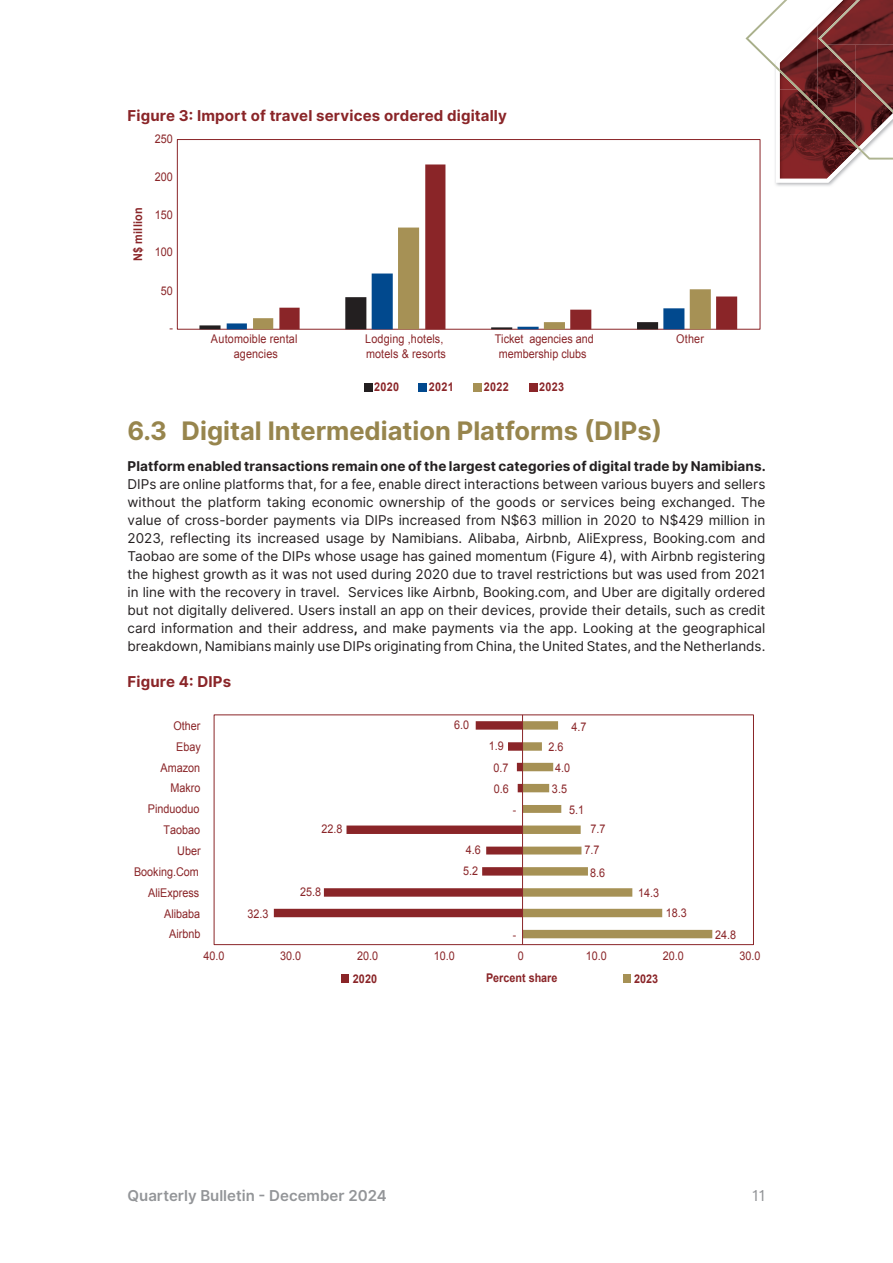
<style>
.page{position:relative;width:893px;height:1263px;background:#fff}
.page>*{position:absolute;margin:0;border:0;box-sizing:border-box;transform-origin:0 0}
.t1{font:700 25.5px "Inter";color:#97854d}
.t2{font:700 15px "Inter";letter-spacing:.01em;color:#8a2528}
.t3{font:600 15px "Inter";color:#939598}
.t4{font:15px "Inter";color:#939598}
.t5{font:13.5px/18px "Inter";color:#231f20;text-align:justify}
.t6{font:700 13.5px "Inter";letter-spacing:.01em;color:#231f20}
.t7{font:12px/14.4px "Arial";color:#8a2528;text-align:center;scale:.9 1}
.t8{font:700 12px "Arial";letter-spacing:.015em;color:#8a2528;scale:.9 1}
.t9{font:11.55px "Arial";color:#8a2528;scale:.9 1}
.s1{font-weight:700}
</style>
<div class="page">
<div style="left:364px;top:383px;width:8px;height:8px;background:#231f20"></div>
<div style="left:418px;top:383px;width:9px;height:8px;background:#01498e"></div>
<div style="left:473px;top:383px;width:9px;height:8px;background:#a69155"></div>
<div style="left:529px;top:383px;width:8px;height:8px;background:#8a2528"></div>
<svg style="left:199px;top:323px;width:54px;height:6px"></svg>
<svg style="left:253px;top:318px;width:26px;height:11px"></svg>
<svg style="left:279px;top:164px;width:458px;height:165px"></svg>
<svg style="left:274px;top:721px;width:248px;height:196px"></svg>
<svg style="left:523px;top:721px;width:189px;height:217px"></svg>
<div style="left:214px;top:715px;width:540px;height:230px;border:1px solid #8a2528"></div>
<hr style="left:522px;top:715px;width:1px;height:230px;background:#8a2528">
<div style="left:342px;top:974px;width:7px;height:9px;background:#8a2528"></div>
<div style="left:623px;top:974px;width:7px;height:9px;background:#a69155"></div>
<img style="left:775px;top:183px;width:58px;height:3px">
<img style="left:745px;top:10px;width:29px;height:56px">
<svg style="left:774px;top:0;width:119px;height:183px"></svg>
<img style="left:819px;top:0;width:41px;height:38px">
<img style="left:818px;top:38px;width:40px;height:37px">
<img style="left:855px;top:75px;width:38px;height:38px">
<p class="t2" style="left:128px;top:104px;width:381px">Figure 3: Import of travel services ordered digitally</p>
<p class="t7" style="left:155px;top:132px;width:22px">250</p>
<p class="t8" style="left:130px;top:261px;width:61px;rotate:-90deg">N$ million</p>
<p class="t7" style="left:155px;top:169px;width:22px">200</p>
<p class="t7" style="left:155px;top:207px;width:22px">150</p>
<p class="t7" style="left:155px;top:245px;width:22px">100</p>
<p class="t7" style="left:161px;top:283px;width:15px">50</p>
<p class="t7" style="left:169px;top:321px;width:5px">-</p>
<p class="t7" style="left:211px;top:332px;width:98px">Automoible rental agencies</p>
<p class="t7" style="left:365px;top:332px;width:91px;text-align:left">Lodging ,hotels, motels &amp; resorts</p>
<p class="t7" style="left:495px;top:332px;width:112px">Ticket agencies and membership clubs</p>
<p class="t8" style="left:374px;top:379px;width:29px">2020</p>
<p class="t8" style="left:429px;top:379px;width:29px">2021</p>
<p class="t8" style="left:484px;top:379px;width:29px">2022</p>
<p class="t8" style="left:539px;top:379px;width:29px">2023</p>
<p class="t7" style="left:676px;top:332px;width:32px">Other</p>
<h1 class="t1" style="left:128px;top:412px;width:536px">6.3 Digital Intermediation Platforms (DIPs)</h1>
<p class="t6" style="left:128px;top:456px;width:640px">Platform enabled transactions remain one of the largest categories of digital trade by Namibians.</p>
<p class="t5" style="left:128px;top:475px;width:639px">DIPs are online platforms that, for a fee, enable direct interactions between various buyers and sellers without the platform taking economic ownership of the goods or services being exchanged. The value of cross-border payments via DIPs increased from N$63 million in 2020 to N$429 million in 2023, reflecting its increased usage by Namibians. Alibaba, Airbnb, AliExpress, Booking.com and Taobao are some of the DIPs whose usage has gained momentum (Figure 4), with Airbnb registering the highest growth as it was not used during 2020 due to travel restrictions but was used from 2021 in line with the recovery in travel. Services like Airbnb, Booking.com, and Uber are digitally ordered but not digitally delivered. Users install an app on their devices, provide their details, such as credit card information and their address<span class="s1">,</span> and make payments via the app. Looking at the geographical breakdown, Namibians mainly use DIPs originating from China, the United States, and the Netherlands.</p>
<p class="t2" style="left:128px;top:671px;width:105px">Figure 4: DIPs</p>
<p class="t7" style="left:174px;top:719px;width:32px">Other</p>
<p class="t7" style="left:454px;top:718px;width:18px">6.0</p>
<p class="t7" style="left:572px;top:719px;width:18px">4.7</p>
<p class="t7" style="left:176px;top:739px;width:29px">Ebay</p>
<p class="t7" style="left:489px;top:739px;width:18px">1.9</p>
<p class="t7" style="left:548px;top:740px;width:18px">2.6</p>
<p class="t7" style="left:160px;top:760px;width:46px">Amazon</p>
<p class="t7" style="left:493px;top:761px;width:18px">0.7</p>
<p class="t7" style="left:555px;top:761px;width:18px">4.0</p>
<p class="t7" style="left:171px;top:781px;width:35px">Makro</p>
<p class="t7" style="left:494px;top:781px;width:18px">0.6</p>
<p class="t7" style="left:552px;top:781px;width:18px">3.5</p>
<p class="t7" style="left:148px;top:802px;width:59px">Pinduoduo</p>
<p class="t9" style="left:513px;top:802px;width:5px">-</p>
<p class="t7" style="left:569px;top:802px;width:18px">5.1</p>
<p class="t7" style="left:164px;top:823px;width:42px">Taobao</p>
<p class="t7" style="left:321px;top:822px;width:25px">22.8</p>
<p class="t7" style="left:590px;top:822px;width:18px">7.7</p>
<p class="t7" style="left:177px;top:844px;width:28px">Uber</p>
<p class="t7" style="left:466px;top:843px;width:18px">4.6</p>
<p class="t7" style="left:584px;top:843px;width:18px">7.7</p>
<p class="t7" style="left:134px;top:864px;width:74px">Booking.Com</p>
<p class="t7" style="left:463px;top:864px;width:18px">5.2</p>
<p class="t7" style="left:590px;top:865px;width:18px">8.6</p>
<p class="t7" style="left:148px;top:885px;width:58px">AliExpress</p>
<p class="t7" style="left:300px;top:885px;width:25px">25.8</p>
<p class="t7" style="left:638px;top:886px;width:25px">14.3</p>
<p class="t7" style="left:164px;top:906px;width:42px">Alibaba</p>
<p class="t7" style="left:248px;top:907px;width:25px">32.3</p>
<p class="t7" style="left:666px;top:905px;width:25px">18.3</p>
<p class="t7" style="left:169px;top:927px;width:36px">Airbnb</p>
<p class="t9" style="left:513px;top:927px;width:5px">-</p>
<p class="t7" style="left:715px;top:928px;width:25px">24.8</p>
<p class="t7" style="left:204px;top:949px;width:25px">40.0</p>
<p class="t7" style="left:280px;top:949px;width:25px">30.0</p>
<p class="t7" style="left:357px;top:949px;width:25px">20.0</p>
<p class="t7" style="left:434px;top:949px;width:25px">10.0</p>
<p class="t7" style="left:518px;top:949px;width:8px">0</p>
<p class="t7" style="left:586px;top:949px;width:25px">10.0</p>
<p class="t7" style="left:663px;top:949px;width:25px">20.0</p>
<p class="t7" style="left:739px;top:949px;width:25px">30.0</p>
<p class="t8" style="left:353px;top:971px;width:28px">2020</p>
<p class="t8" style="left:486px;top:970px;width:81px">Percent share</p>
<p class="t8" style="left:634px;top:971px;width:28px">2023</p>
<p class="t3" style="left:128px;top:1185px;width:261px">Quarterly Bulletin - December 2024</p>
<p class="t4" style="left:752px;top:1185px;width:15px">11</p>
</div>
